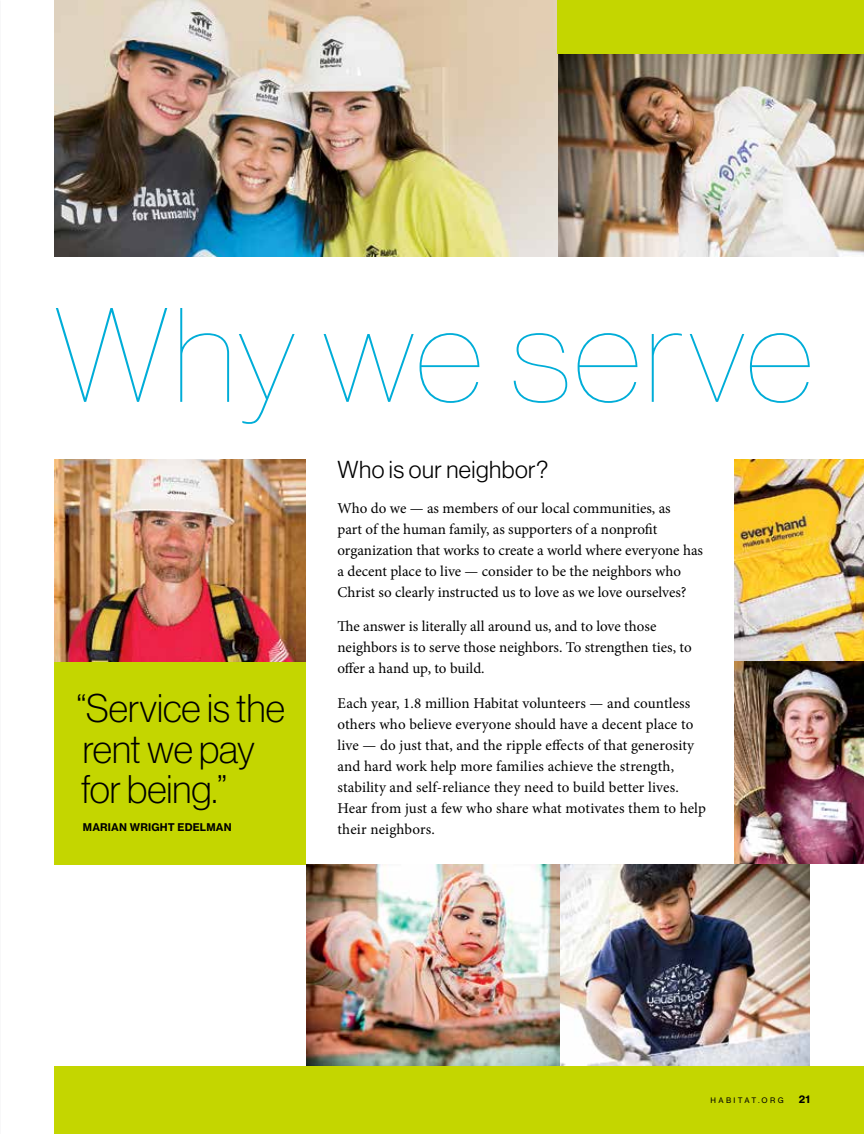
<style>
.page{position:relative;width:864px;height:1134px;background:#fff}
.page>*{position:absolute;margin:0;border:0;box-sizing:border-box;transform-origin:0 0}
.t1{font:131.25px "N Haas Grotesk DS Pro 15 Ult Th";letter-spacing:.03em;color:#00add8}
.t2{font:39px/40.5px "N Haas Grotesk DS Pro 35 X Lt";color:#000}
.t3{font:24px "N Haas Grotesk DS Pro 45 Lt";letter-spacing:.02em;color:#000}
.t4{font:15px/21px "Minion Pro";color:#000}
.t5{font:10.5px "N Haas Grotesk TX Pro 75 Bd";letter-spacing:.015em;color:#000}
.t6{font:7.5px "N Haas Grotesk TX Pro 55 Rg";letter-spacing:.315em;color:#000}
</style>
<div class="page">
<img style="left:54px;top:0;width:504px;height:256px">
<div style="left:54px;top:662px;width:252px;height:202px;background:#c4d600"></div>
<img style="left:559px;top:864px;width:251px;height:202px">
<img style="left:558px;top:54px;width:306px;height:202px">
<img style="left:306px;top:864px;width:253px;height:202px">
<img style="left:734px;top:459px;width:130px;height:405px">
<img style="left:54px;top:459px;width:252px;height:203px">
<div style="left:558px;top:0;width:306px;height:54px;background:#c4d600"></div>
<div style="left:54px;top:1066px;width:810px;height:68px;background:#c4d600"></div>
<h1 class="t1" style="left:54px;top:283px;width:760px">Why we serve</h1>
<h3 class="t3" style="left:338px;top:456px;width:212px">Who is our neighbor?</h3>
<p class="t4" style="left:338px;top:498px;width:367px">Who do we — as members of our local communities, as<br>part of the human family, as supporters of a nonprofit organization that works to create a world where everyone has a decent place to live — consider to be the neighbors who Christ so clearly instructed us to love as we love ourselves?</p>
<p class="t4" style="left:338px;top:616px;width:356px">The answer is literally all around us, and to love those neighbors is to serve those neighbors. To strengthen ties, to offer a hand up, to build.</p>
<p class="t4" style="left:338px;top:693px;width:370px">Each year, 1.8 million Habitat volunteers — and countless others who believe everyone should have a decent place to live — do just that, and the ripple effects of that generosity and hard work help more families achieve the strength, stability and self-reliance they need to build better lives.<br>Hear from just a few who share what motivates them to help their neighbors.</p>
<h2 class="t2" style="left:77px;top:688px;width:210px">“Service is the rent we pay for being.”</h2>
<p class="t5" style="left:83px;top:820px;width:150px">MARIAN WRIGHT EDELMAN</p>
<p class="t6" style="left:711px;top:1096px;width:75px">HABITAT.ORG</p>
<p class="t5" style="left:799px;top:1093px;width:13px">21</p>
</div>
